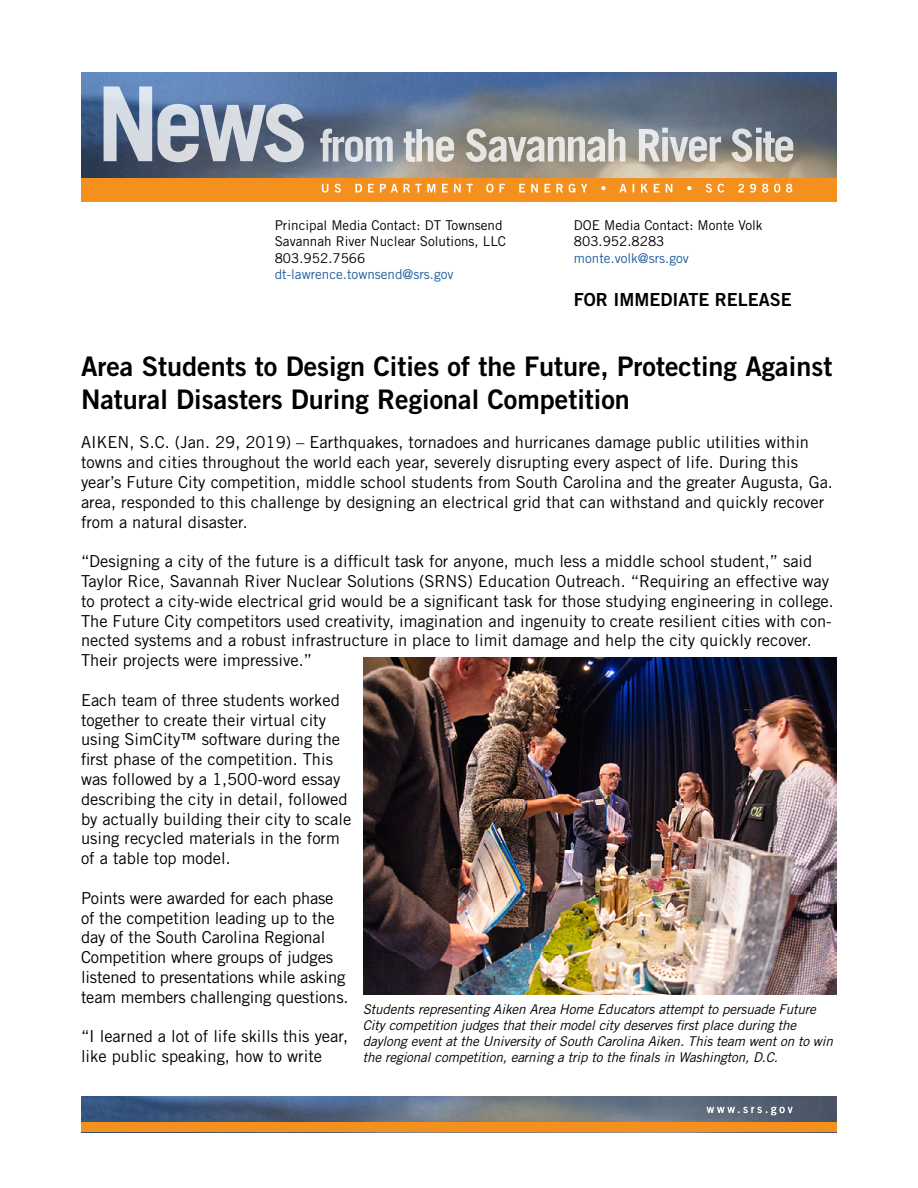
<style>
.page{position:relative;width:918px;height:1188px;background:#fff}
.page>*{position:absolute;margin:0;border:0;box-sizing:border-box;transform-origin:0 0}
.t1{font:27px/32.4px "Trade Gothic LT Std Bd 2";color:#000}
.t2{font:18px "Trade Gothic LT Std Bd 2";color:#000}
.t3{font:16.5px/19.8px "Trade Gothic LT Std";color:#000}
.t4{font:italic 13.5px/16.2px "Trade Gothic LT Std";letter-spacing:-.01em;color:#000}
.t5{font:13.5px/16.2px "Trade Gothic LT Std";color:#000}
.t6{font:13.5px "Trade Gothic LT Std";color:#215e9e}
</style>
<div class="page">
<div style="left:81px;top:175px;width:756px;height:27px;background:#f4901d"></div>
<svg style="left:322px;top:184px;width:470px;height:9px"></svg>
<img style="left:81px;top:72px;width:756px;height:106px">
<svg style="left:320px;top:128px;width:473px;height:34px;background:#aaabab"></svg>
<svg style="left:104px;top:86px;width:48px;height:75px;background:#adb8c9"></svg>
<svg style="left:158px;top:104px;width:146px;height:58px;background:#9fa8b7"></svg>
<img style="left:81px;top:1096px;width:756px;height:26px">
<div style="left:81px;top:1122px;width:756px;height:10px;background:#f4901d"></div>
<svg style="left:707px;top:1107px;width:86px;height:8px"></svg>
<img style="left:363px;top:657px;width:474px;height:338px">
<p class="t5" style="left:275px;top:217px;width:233px">Principal Media Contact: DT Townsend<br>Savannah River Nuclear Solutions, LLC<br>803.952.7566</p>
<p class="t6" style="left:275px;top:266px;width:180px">dt-lawrence.townsend@srs.gov</p>
<p class="t5" style="left:574px;top:217px;width:190px">DOE Media Contact: Monte Volk<br>803.952.8283</p>
<p class="t6" style="left:574px;top:250px;width:117px">monte.volk@srs.gov</p>
<p class="t2" style="left:574px;top:289px;width:219px">FOR IMMEDIATE RELEASE</p>
<h1 class="t1" style="left:81px;top:350px;width:753px">Area Students to Design Cities of the Future, Protecting Against<br>Natural Disasters During Regional Competition</h1>
<p class="t3" style="left:81px;top:433px;width:753px">AIKEN, S.C. (Jan. 29, 2019) – Earthquakes, tornadoes and hurricanes damage public utilities within towns and cities throughout the world each year, severely disrupting every aspect of life. During this year’s Future City competition, middle school students from South Carolina and the greater Augusta, Ga. area, responded to this challenge by designing an electrical grid that can withstand and quickly recover from a natural disaster.</p>
<p class="t3" style="left:81px;top:551px;width:754px">“Designing a city of the future is a difficult task for anyone, much less a middle school student,” said Taylor Rice, Savannah River Nuclear Solutions (SRNS) Education Outreach. “Requiring an effective way to protect a city-wide electrical grid would be a significant task for those studying engineering in college.<br>The Future City competitors used creativity, imagination and ingenuity to create resilient cities with con&shy;nected systems and a robust infrastructure in place to limit damage and help the city quickly recover.<br>Their projects were impressive.”</p>
<p class="t3" style="left:81px;top:690px;width:272px">Each team of three students worked together to create their virtual city using SimCity™ software during the first phase of the competition. This was followed by a 1,500-word essay describing the city in detail, followed by actually building their city to scale using recycled materials in the form of a table top model.</p>
<p class="t3" style="left:81px;top:888px;width:269px">Points were awarded for each phase of the competition leading up to the day of the South Carolina Regional Competition where groups of judges listened to presentations while asking team members challenging questions.</p>
<p class="t3" style="left:81px;top:1027px;width:269px">“I learned a lot of life skills this year, like public speaking, how to write</p>
<p class="t4" style="left:363px;top:1001px;width:472px">Students representing Aiken Area Home Educators attempt to persuade Future City competition judges that their model city deserves first place during the daylong event at the University of South Carolina Aiken. This team went on to win the regional competition, earning a trip to the finals in Washington, D.C.</p>
</div>
